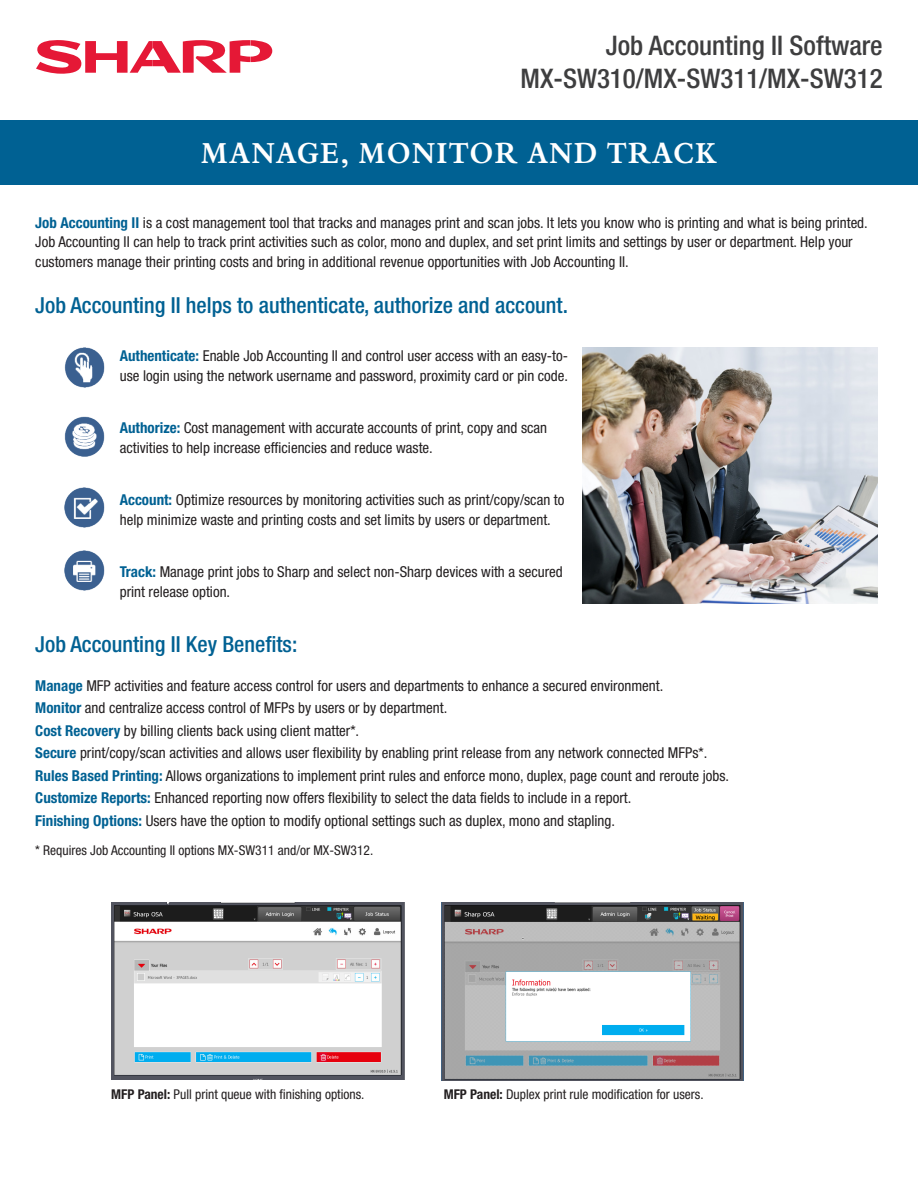
<style>
.page{position:relative;width:918px;height:1188px;background:#fff}
.page>*{position:absolute;margin:0;border:0;box-sizing:border-box;transform-origin:0 0}
.t1{font:700 31.95px "Bembo Std";letter-spacing:.05em;color:#fff;scale:.89 1}
.t2{font:500 condensed 27px "Helvetica Neue LT Std";color:#3e3e3f}
.t3{font:500 condensed 22.2px "Helvetica Neue LT Std";color:#006193}
.Body_Copy{font:condensed 15px/19.5px "Helvetica Neue LT Std";color:#231f20}
.footnote{font:condensed 13.5px "Helvetica Neue LT Std";color:#231f20}
.Body_Copy-2{font:condensed 13.5px "Helvetica Neue LT Std";color:#231f20}
.s1{font-weight:700;color:#006193}
.s2{font-weight:700}
</style>
<div class="page">
<div style="left:0;top:120px;width:918px;height:65px;background:#006193"></div>
<svg style="left:36px;top:40px;width:236px;height:34px"></svg>
<img style="left:64px;top:347px;width:41px;height:40px">
<img style="left:64px;top:417px;width:41px;height:40px">
<img style="left:64px;top:487px;width:41px;height:41px">
<img style="left:64px;top:550px;width:41px;height:41px">
<img style="left:111px;top:903px;width:294px;height:176px">
<img style="left:442px;top:903px;width:301px;height:178px">
<img style="left:582px;top:347px;width:296px;height:256px">
<h3 class="t2" style="left:606px;top:29px;width:278px">Job Accounting II Software</h3>
<h3 class="t2" style="left:521px;top:62px;width:364px">MX-SW310/MX-SW311/MX-SW312</h3>
<h1 class="t1" style="left:201px;top:135px;width:581px">MANAGE, MONITOR AND TRACK</h1>
<p class="Body_Copy" style="left:35px;top:213px;width:834px"><span class="s1">Job Accounting II</span> is a cost management tool that tracks and manages print and scan jobs. It lets you know who is printing and what is being printed.<br>Job Accounting II can help to track print activities such as color, mono and duplex, and set print limits and settings by user or department. Help your customers manage their printing costs and bring in additional revenue opportunities with Job Accounting II.</p>
<h2 class="t3" style="left:35px;top:292px;width:534px">Job Accounting II helps to authenticate, authorize and account.</h2>
<p class="Body_Copy" style="left:120px;top:346px;width:450px"><span class="s1">Authenticate:</span> Enable Job Accounting II and control user access with an easy-to&shy;use login using the network username and password, proximity card or pin code.</p>
<p class="Body_Copy" style="left:120px;top:418px;width:429px"><span class="s1">Authorize:</span> Cost management with accurate accounts of print, copy and scan activities to help increase efficiencies and reduce waste.</p>
<p class="Body_Copy" style="left:120px;top:490px;width:446px"><span class="s1">Account:</span> Optimize resources by monitoring activities such as print/copy/scan to help minimize waste and printing costs and set limits by users or department.</p>
<p class="Body_Copy" style="left:120px;top:562px;width:445px"><span class="s1">Track:</span> Manage print jobs to Sharp and select non-Sharp devices with a secured print release option.</p>
<h2 class="t3" style="left:35px;top:631px;width:264px">Job Accounting II Key Benefits:</h2>
<p class="Body_Copy" style="left:35px;top:676px;width:629px"><span class="s1">Manage</span> MFP activities and feature access control for users and departments to enhance a secured environment.</p>
<p class="Body_Copy" style="left:35px;top:698px;width:414px"><span class="s1">Monitor</span> and centralize access control of MFPs by users or by department.</p>
<p class="Body_Copy" style="left:35px;top:721px;width:325px"><span class="s1">Cost Recovery</span> by billing clients back using client matter*.</p>
<p class="Body_Copy" style="left:35px;top:743px;width:674px"><span class="s1">Secure</span> print/copy/scan activities and allows user flexibility by enabling print release from any network connected MFPs*.</p>
<p class="Body_Copy" style="left:35px;top:766px;width:695px"><span class="s1">Rules Based Printing:</span> Allows organizations to implement print rules and enforce mono, duplex, page count and reroute jobs.</p>
<p class="Body_Copy" style="left:35px;top:788px;width:598px"><span class="s1">Customize Reports:</span> Enhanced reporting now offers flexibility to select the data fields to include in a report.</p>
<p class="Body_Copy" style="left:35px;top:811px;width:581px"><span class="s1">Finishing Options:</span> Users have the option to modify optional settings such as duplex, mono and stapling.</p>
<p class="Body_Copy-2" style="left:35px;top:843px;width:339px">* Requires Job Accounting II options MX-SW311 and/or MX-SW312.</p>
<p class="footnote" style="left:111px;top:1087px;width:255px"><span class="s2">MFP Panel:</span> Pull print queue with finishing options.</p>
<p class="footnote" style="left:444px;top:1087px;width:261px"><span class="s2">MFP Panel:</span> Duplex print rule modification for users.</p>
</div>
